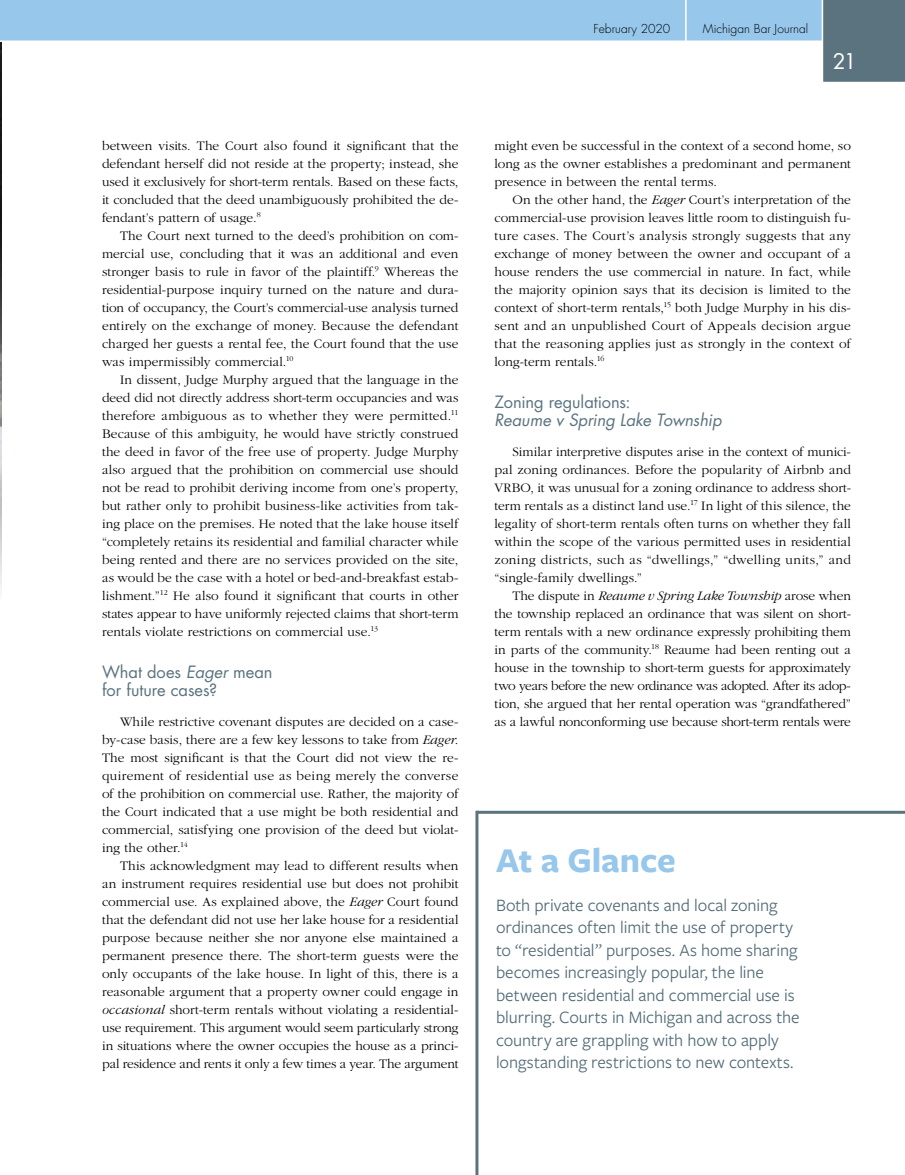
<style>
.page{position:relative;width:905px;height:1175px;background:#fff}
.page>*{position:absolute;margin:0;border:0;box-sizing:border-box;transform-origin:0 0}
.t1{font:700 36px "Freight Sans Pro";color:#97c7eb}
.t2{font:21px "Futura";color:#fff}
.t3{font:18px/22.5px "Freight Sans Pro";letter-spacing:-.005em;color:#526b77}
.t4{font:16.5px/18px "Futura";letter-spacing:-.005em;color:#5a737f}
.t5{font:italic 16.5px "Futura";letter-spacing:-.01em;color:#5a737f}
.t6{font:300 13.5px/18px "Garamond";letter-spacing:.005em;color:#000;text-align:justify}
.t7{font:300 12px "Futura";color:#000}
.s1{font-style:italic}
</style>
<div class="page">
<img style="left:0;top:84px;width:2px;height:507px">
<svg style="left:0;top:0;width:904px;height:84px"></svg>
<hr style="left:685px;top:0;width:1px;height:42px;background:#fff">
<hr style="left:476px;top:810px;width:428px;height:3px;background:#5a737f">
<hr style="left:475px;top:810px;width:3px;height:364px;background:#5a737f">
<p class="t6" style="left:102px;top:137px;width:358px">between visits. The Court also found it significant that the defendant herself did not reside at the property; instead, she used it exclusively for short-term rentals. Based on these facts, it concluded that the deed unambiguously prohibited the de&shy;fendant’s pattern of usage.<sup>8</sup></p>
<p class="t6" style="left:102px;top:227px;width:358px;text-indent:18px">The Court next turned to the deed’s prohibition on com&shy;mercial use, concluding that it was an additional and even stronger basis to rule in favor of the plaintiff.<sup>9</sup> Whereas the residential-purpose inquiry turned on the nature and dura&shy;tion of occupancy, the Court’s commercial-use analysis turned entirely on the exchange of money. Because the defendant charged her guests a rental fee, the Court found that the use was impermissibly commercial.<sup>10</sup></p>
<p class="t6" style="left:102px;top:371px;width:358px;text-indent:18px">In dissent, Judge Murphy argued that the language in the deed did not directly address short-term occupancies and was therefore ambiguous as to whether they were permitted.<sup>11<br></sup>Because of this ambiguity, he would have strictly construed the deed in favor of the free use of property. Judge Murphy also argued that the prohibition on commercial use should not be read to prohibit deriving income from one’s property, but rather only to prohibit business-like activities from tak&shy;ing place on the premises. He noted that the lake house itself “completely retains its residential and familial character while being rented and there are no services provided on the site, as would be the case with a hotel or bed-and-breakfast estab&shy;lishment.”<sup>12</sup> He also found it significant that courts in other states appear to have uniformly rejected claims that short-term rentals violate restrictions on commercial use.<sup>13</sup></p>
<p class="t4" style="left:102px;top:662px;width:172px">What does <span class="s1">Eager</span> mean for future cases?</p>
<p class="t6" style="left:102px;top:713px;width:358px;text-indent:18px">While restrictive covenant disputes are decided on a case&shy;by-case basis, there are a few key lessons to take from <span class="s1">Eager</span>.<br>The most significant is that the Court did not view the re&shy;quirement of residential use as being merely the converse of the prohibition on commercial use. Rather, the majority of the Court indicated that a use might be both residential and commercial, satisfying one provision of the deed but violat&shy;ing the other.<sup>14</sup></p>
<p class="t6" style="left:102px;top:857px;width:358px;text-indent:18px">This acknowledgment may lead to different results when an instrument requires residential use but does not prohibit commercial use. As explained above, the <span class="s1">Eager</span> Court found that the defendant did not use her lake house for a residential purpose because neither she nor anyone else maintained a permanent presence there. The short-term guests were the only occupants of the lake house. In light of this, there is a reasonable argument that a property owner could engage in <span class="s1">occasional</span> short-term rentals without violating a residential&shy;use requirement. This argument would seem particularly strong in situations where the owner occupies the house as a princi&shy;pal residence and rents it only a few times a year. The argument</p>
<p class="t7" style="left:593px;top:21px;width:78px">February 2020</p>
<p class="t7" style="left:702px;top:21px;width:107px">Michigan Bar Journal</p>
<h2 class="t2" style="left:832px;top:47px;width:25px">21</h2>
<p class="t6" style="left:494px;top:137px;width:358px">might even be successful in the context of a second home, so long as the owner establishes a predominant and permanent presence in between the rental terms.</p>
<p class="t6" style="left:494px;top:191px;width:358px;text-indent:18px">On the other hand, the <span class="s1">Eager</span> Court’s interpretation of the commercial-use provision leaves little room to distinguish fu&shy;ture cases. The Court’s analysis strongly suggests that any exchange of money between the owner and occupant of a house renders the use commercial in nature. In fact, while the majority opinion says that its decision is limited to the context of short-term rentals,<sup>15</sup> both Judge Murphy in his dis&shy;sent and an unpublished Court of Appeals decision argue that the reasoning applies just as strongly in the context of long-term rentals.<sup>16</sup></p>
<p class="t4" style="left:494px;top:392px;width:138px">Zoning regulations:</p>
<p class="t5" style="left:494px;top:408px;width:228px">Reaume v Spring Lake Township</p>
<p class="t6" style="left:494px;top:443px;width:358px;text-indent:18px">Similar interpretive disputes arise in the context of munici&shy;pal zoning ordinances. Before the popularity of Airbnb and VRBO, it was unusual for a zoning ordinance to address short&shy;term rentals as a distinct land use.<sup>17</sup> In light of this silence, the legality of short-term rentals often turns on whether they fall within the scope of the various permitted uses in residential zoning districts, such as “dwellings,” “dwelling units,” and “single-family dwellings.”</p>
<p class="t6" style="left:494px;top:587px;width:358px;text-indent:18px">The dispute in <span class="s1">Reaume v Spring Lake Township</span> arose when the township replaced an ordinance that was silent on short&shy;term rentals with a new ordinance expressly prohibiting them in parts of the community.<sup>18</sup> Reaume had been renting out a house in the township to short-term guests for approximately two years before the new ordinance was adopted. After its adop&shy;tion, she argued that her rental operation was “grandfathered” as a lawful nonconforming use because short-term rentals were</p>
<h1 class="t1" style="left:496px;top:835px;width:181px">At a Glance</h1>
<p class="t3" style="left:496px;top:892px;width:305px">Both private covenants and local zoning ordinances often limit the use of property to “residential” purposes. As home sharing becomes increasingly popular, the line between residential and commercial use is blurring. Courts in Michigan and across the country are grappling with how to apply longstanding restrictions to new contexts.</p>
</div>
